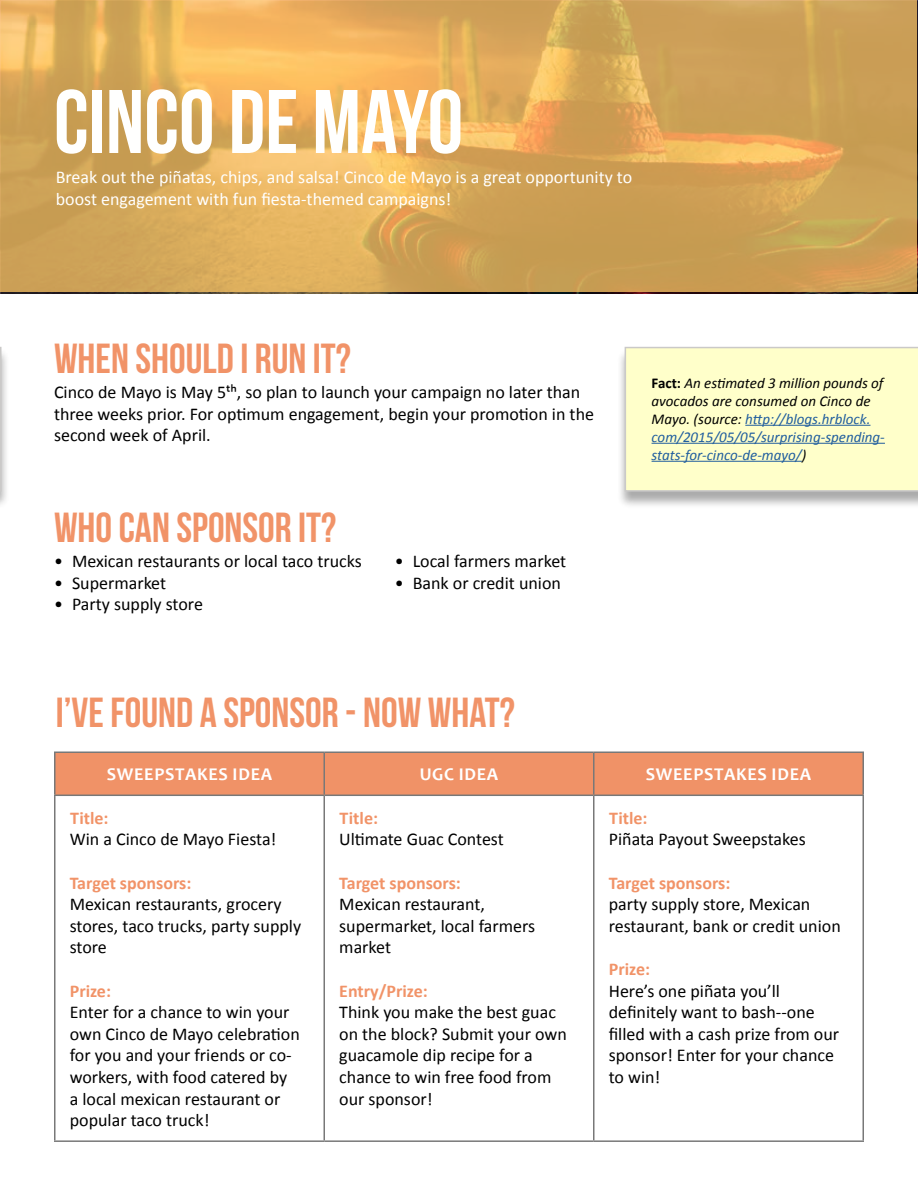
<style>
.page{position:relative;width:918px;height:1188px;background:#fff}
.page>*{position:absolute;margin:0;border:0;box-sizing:border-box;transform-origin:0 0}
.t1{font:90px "Bebas Neue";color:#fffffe}
.t2{font:42px "Bebas Neue";color:#f19368}
.t3{font:18px/21.6px "Calibri";color:#000}
.t4{font:18px/21.6px "Calibri";color:#fffffe}
.t5{font:700 18px "Calibri";color:#f19368}
.t6{font:700 18px "Candara";letter-spacing:.04em;color:#fff}
.t7{font:italic 15px/18px "Calibri";color:#215e9e}
.s1{font-weight:700;font-style:normal;color:#000}
.s2{color:#000}
</style>
<div class="page">
<div style="left:0;top:348px;width:9px;height:161px;background:#000;opacity:.33"></div>
<svg style="left:0;top:347px;width:2px;height:145px"></svg>
<svg style="left:1px;top:1px;width:916px;height:291px;background:#d8a759"></svg>
<div style="left:617px;top:347px;width:301px;height:162px;background:#000;opacity:.33"></div>
<div style="left:625px;top:347px;width:293px;height:145px;background:#ffffca"></div>
<hr style="left:745px;top:425px;width:125px;height:1px;background:#215e9e">
<hr style="left:652px;top:443px;width:233px;height:1px;background:#215e9e">
<hr style="left:652px;top:461px;width:150px;height:1px;background:#215e9e">
<div style="left:56px;top:753px;width:806px;height:42px;background:#f09267"></div>
<hr style="left:54px;top:752px;width:270px;height:1px;background:#787878">
<hr style="left:324px;top:752px;width:270px;height:1px;background:#787878">
<hr style="left:594px;top:752px;width:270px;height:1px;background:#787878">
<hr style="left:54px;top:796px;width:2px;height:344px;background:#787878">
<hr style="left:862px;top:796px;width:2px;height:344px;background:#787878">
<hr style="left:54px;top:1140px;width:270px;height:2px;background:#787878">
<hr style="left:594px;top:1140px;width:270px;height:2px;background:#787878">
<hr style="left:324px;top:796px;width:1px;height:344px;background:#787878">
<hr style="left:593px;top:796px;width:1px;height:344px;background:#787878">
<hr style="left:324px;top:1140px;width:270px;height:2px;background:#787878">
<hr style="left:54px;top:753px;width:2px;height:42px;background:#787878">
<hr style="left:862px;top:753px;width:2px;height:42px;background:#787878">
<hr style="left:54px;top:795px;width:270px;height:1px;background:#787878">
<hr style="left:594px;top:795px;width:270px;height:1px;background:#787878">
<hr style="left:324px;top:753px;width:1px;height:42px;background:#787878">
<hr style="left:593px;top:753px;width:1px;height:42px;background:#787878">
<hr style="left:324px;top:795px;width:270px;height:1px;background:#787878">
<h1 class="t1" style="left:54px;top:73px;width:411px">CINCO DE MAYO</h1>
<p class="t4" style="left:56px;top:167px;width:578px">Break out the piñatas, chips, and salsa! Cinco de Mayo is a great opportunity to boost engagement with fun fiesta-themed campaigns!</p>
<h2 class="t2" style="left:54px;top:335px;width:298px">WHEN SHOULD I RUN IT?</h2>
<p class="t3" style="left:54px;top:381px;width:542px">Cinco de Mayo is May 5th, so plan to launch your campaign no later than three weeks prior. For optimum engagement, begin your promotion in the second week of April.</p>
<h2 class="t2" style="left:54px;top:504px;width:284px">WHO CAN SPONSOR IT?</h2>
<p class="t3" style="left:54px;top:550px;width:309px">• Mexican restaurants or local taco trucks</p>
<p class="t3" style="left:54px;top:572px;width:114px">• Supermarket</p>
<p class="t3" style="left:54px;top:593px;width:151px">• Party supply store</p>
<p class="t3" style="left:395px;top:550px;width:173px">• Local farmers market</p>
<p class="t3" style="left:395px;top:572px;width:168px">• Bank or credit union</p>
<h2 class="t2" style="left:56px;top:689px;width:461px">I’VE FOUND A SPONSOR - NOW WHAT?</h2>
<p class="t7" style="left:652px;top:373px;width:235px"><span class="s1">Fact:</span> <span class="s2">An estimated 3 million pounds of avocados are consumed on Cinco de Mayo. (source:</span> http://blogs.hrblock. com/2015/05/05/surprising-spending&shy;stats-for-cinco-de-mayo/<span class="s2">)</span></p>
<p class="t6" style="left:107px;top:763px;width:167px">SWEEPSTAKES IDEA</p>
<p class="t6" style="left:420px;top:763px;width:80px">UGC IDEA</p>
<p class="t6" style="left:646px;top:763px;width:167px">SWEEPSTAKES IDEA</p>
<p class="t5" style="left:70px;top:806px;width:40px">Title:</p>
<p class="t3" style="left:70px;top:829px;width:208px">Win a Cinco de Mayo Fiesta!</p>
<p class="t5" style="left:70px;top:871px;width:123px">Target sponsors:</p>
<p class="t3" style="left:70px;top:893px;width:233px">Mexican restaurants, grocery stores, taco trucks, party supply store</p>
<p class="t5" style="left:70px;top:979px;width:43px">Prize:</p>
<p class="t3" style="left:70px;top:1001px;width:232px">Enter for a chance to win your own Cinco de Mayo celebration for you and your friends or co&shy;workers, with food catered by a local mexican restaurant or popular taco truck!</p>
<p class="t5" style="left:340px;top:806px;width:40px">Title:</p>
<p class="t3" style="left:339px;top:829px;width:166px">Ultimate Guac Contest</p>
<p class="t5" style="left:339px;top:871px;width:123px">Target sponsors:</p>
<p class="t3" style="left:339px;top:893px;width:197px">Mexican restaurant, supermarket, local farmers market</p>
<p class="t5" style="left:339px;top:979px;width:90px">Entry/Prize:</p>
<p class="t3" style="left:339px;top:1001px;width:229px">Think you make the best guac on the block? Submit your own guacamole dip recipe for a chance to win free food from our sponsor!</p>
<p class="t5" style="left:609px;top:806px;width:40px">Title:</p>
<p class="t3" style="left:609px;top:829px;width:199px">Piñata Payout Sweepstakes</p>
<p class="t5" style="left:609px;top:871px;width:123px">Target sponsors:</p>
<p class="t3" style="left:609px;top:893px;width:233px">party supply store, Mexican restaurant, bank or credit union</p>
<p class="t5" style="left:609px;top:958px;width:43px">Prize:</p>
<p class="t3" style="left:609px;top:980px;width:232px">Here’s one piñata you’ll definitely want to bash--one filled with a cash prize from our sponsor! Enter for your chance to win!</p>
</div>
